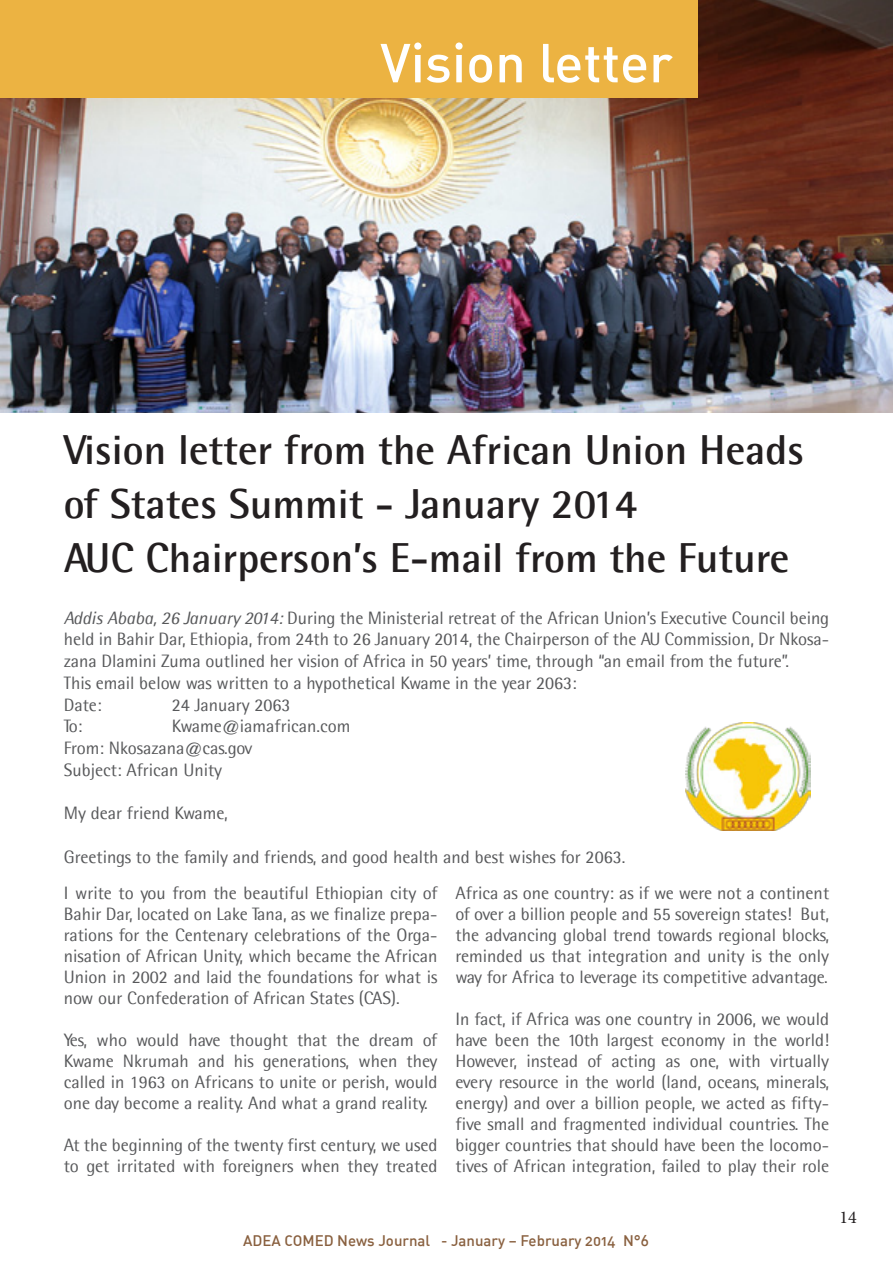
<style>
.page{position:relative;width:893px;height:1263px;background:#fff}
.page>*{position:absolute;margin:0;border:0;box-sizing:border-box;transform-origin:0 0}
.t1{font:54px "DIN Medium Alternate";color:#fff}
.t2{font:700 42px/54px "Agfa Rotis Semisans";color:#231f20}
.t3{font:18px/21px "Agfa Rotis Semisans";color:#57585a;text-align:justify}
.t4{font:18px "Minion Pro";color:#231f20}
.t5{font:15px "DIN Medium Alternate";color:#89603f}
.s1{font-style:italic}
</style>
<div class="page">
<img style="left:0;top:0;width:893px;height:412px">
<div style="left:0;top:0;width:697px;height:98px;background:#ecb342"></div>
<img style="left:686px;top:723px;width:124px;height:107px">
<h1 class="t1" style="left:380px;top:28px;width:294px">Vision letter</h1>
<h2 class="t2" style="left:64px;top:422px;width:742px">Vision letter from the African Union Heads of States Summit - January 2014<br>AUC Chairperson’s E-mail from the Future</h2>
<p class="t3" style="left:64px;top:606px;width:767px;line-height:21.8px;text-align:left"><span class="s1">Addis Ababa, 26 January 2014:</span> During the Ministerial retreat of the African Union’s Executive Council being held in Bahir Dar, Ethiopia, from 24th to 26 January 2014, the Chairperson of the AU Commission, Dr Nkosa&shy;zana Dlamini Zuma outlined her vision of Africa in 50 years’ time, through “an email from the future”.<br>This email below was written to a hypothetical Kwame in the year 2063:<br>Date:</p>
<p class="t3" style="left:172px;top:694px;width:120px">24 January 2063</p>
<p class="t3" style="left:64px;top:715px;width:288px;line-height:21.8px;text-align:left;text-indent:108px">Kwame@iamafrican.com<br>From: Nkosazana@cas.gov<br>Subject: African Unity</p>
<p class="t3" style="left:64px;top:803px;width:165px">My dear friend Kwame,</p>
<p class="t3" style="left:64px;top:846px;width:563px">Greetings to the family and friends, and good health and best wishes for 2063.</p>
<p class="t3" style="left:64px;top:716px;width:20px">To:</p>
<p class="t3" style="left:64px;top:882px;width:375px">I write to you from the beautiful Ethiopian city of Bahir Dar, located on Lake Tana, as we finalize prepa&shy;rations for the Centenary celebrations of the Orga&shy;nisation of African Unity, which became the African Union in 2002 and laid the foundations for what is now our Confederation of African States (CAS).</p>
<p class="t3" style="left:64px;top:1029px;width:375px">Yes, who would have thought that the dream of Kwame Nkrumah and his generations, when they called in 1963 on Africans to unite or perish, would one day become a reality. And what a grand reality.</p>
<p class="t3" style="left:64px;top:1134px;width:375px">At the beginning of the twenty first century, we used to get irritated with foreigners when they treated</p>
<p class="t3" style="left:455px;top:882px;width:375px">Africa as one country: as if we were not a continent of over a billion people and 55 sovereign states! But, the advancing global trend towards regional blocks, reminded us that integration and unity is the only way for Africa to leverage its competitive advantage.</p>
<p class="t3" style="left:455px;top:1008px;width:375px">In fact, if Africa was one country in 2006, we would have been the 10th largest economy in the world!<br>However, instead of acting as one, with virtually every resource in the world (land, oceans, minerals, energy) and over a billion people, we acted as fifty&shy;five small and fragmented individual countries. The bigger countries that should have been the locomo&shy;tives of African integration, failed to play their role</p>
<p class="t5" style="left:243px;top:1231px;width:407px">ADEA COMED News Journal - January – February 2014 N°6</p>
<p class="t4" style="left:839px;top:1205px;width:19px">14</p>
</div>
